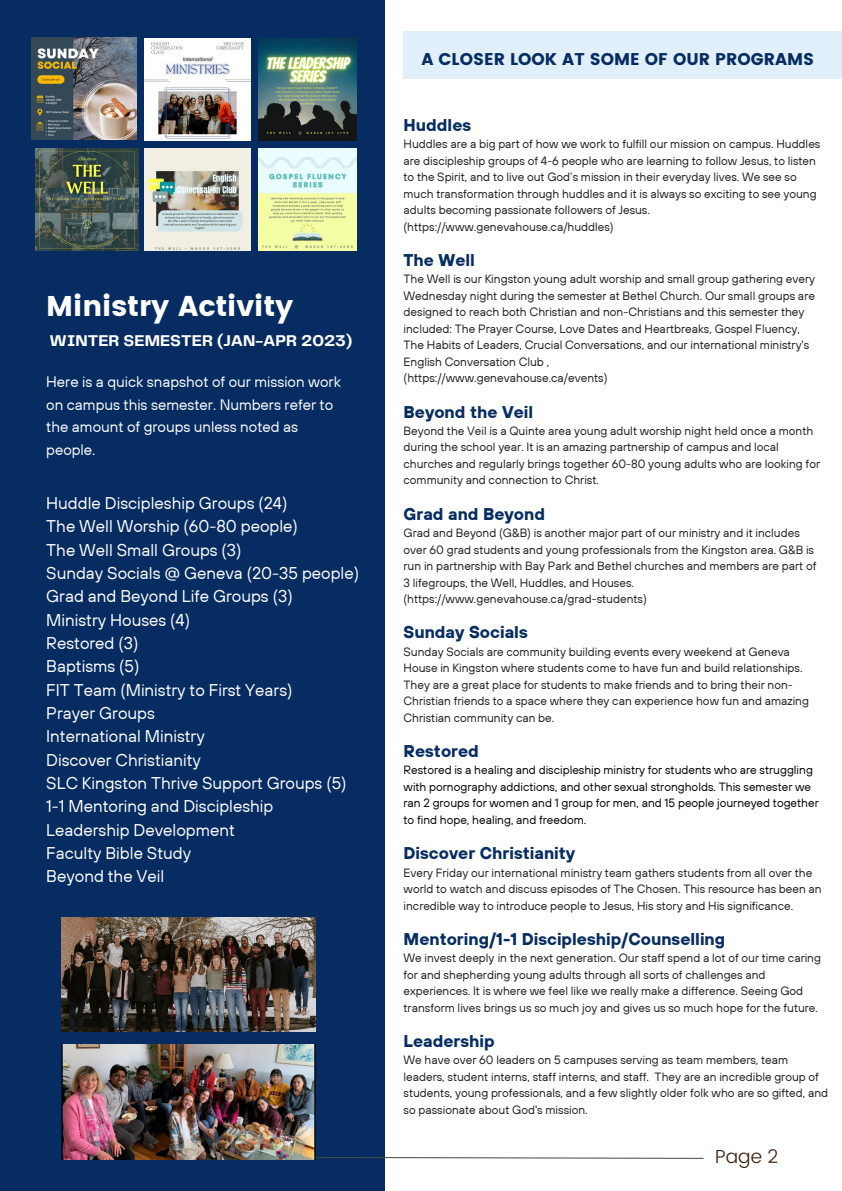
<style>
.page{position:relative;width:842px;height:1191px;background:#fff}
.page>*{position:absolute;margin:0;border:0;box-sizing:border-box;transform-origin:0 0}
.t1{font:28.5px "Poppins";color:#fff}
.t2{font:300 18.8px "Poppins";color:#3c1a0c}
.t3{font:17px "TT Hoves";color:#fff}
.t4{font:700 17px "TT Hoves";color:#062c62}
.t5{font:17px "Poppins";color:#062c62}
.t6{font:700 16.2px "Telegraf";color:#fff}
.t7{font:15.1px/22.5px "TT Hoves";color:#fff}
.t8{font:12px/16.5px "TT Hoves";color:#1e1e1e}
.t9{font:12px/16.5px "TT Hoves";color:#000}
</style>
<div class="page">
<div style="left:0;top:0;width:385px;height:1190px;background:#062c62"></div>
<div style="left:404px;top:31px;width:438px;height:47px;background:#e0effa"></div>
<img style="left:32px;top:37px;width:105px;height:102px">
<img style="left:144px;top:39px;width:107px;height:101px">
<img style="left:258px;top:39px;width:98px;height:101px">
<img style="left:144px;top:148px;width:107px;height:102px">
<img style="left:258px;top:148px;width:98px;height:102px">
<img style="left:62px;top:917px;width:253px;height:114px">
<svg style="left:315px;top:1156px;width:389px;height:2px"></svg>
<img style="left:35px;top:148px;width:104px;height:102px">
<img style="left:62px;top:1044px;width:253px;height:114px">
<p class="t1" style="left:46px;top:289px;width:249px">Ministry Activity</p>
<p class="t6" style="left:50px;top:333px;width:304px">WINTER SEMESTER (JAN-APR 2023)</p>
<p class="t7" style="left:46px;top:370px;width:296px">Here is a quick snapshot of our mission work on campus this semester. Numbers refer to the amount of groups unless noted as people.</p>
<p class="t3" style="left:46px;top:492px;width:243px">Huddle Discipleship Groups (24)</p>
<p class="t3" style="left:46px;top:515px;width:253px">The Well Worship (60-80 people)</p>
<p class="t3" style="left:46px;top:538px;width:197px">The Well Small Groups (3)</p>
<p class="t3" style="left:46px;top:562px;width:314px">Sunday Socials @ Geneva (20-35 people)</p>
<p class="t3" style="left:46px;top:585px;width:248px">Grad and Beyond Life Groups (3)</p>
<p class="t3" style="left:46px;top:608px;width:145px">Ministry Houses (4)</p>
<p class="t3" style="left:46px;top:632px;width:94px">Restored (3)</p>
<p class="t3" style="left:46px;top:655px;width:95px">Baptisms (5)</p>
<p class="t3" style="left:46px;top:678px;width:248px">FIT Team (Ministry to First Years)</p>
<p class="t3" style="left:46px;top:701px;width:110px">Prayer Groups</p>
<p class="t3" style="left:46px;top:725px;width:160px">International Ministry</p>
<p class="t3" style="left:46px;top:748px;width:156px">Discover Christianity</p>
<p class="t3" style="left:46px;top:771px;width:302px">SLC Kingston Thrive Support Groups (5)</p>
<p class="t3" style="left:46px;top:795px;width:229px">1-1 Mentoring and Discipleship</p>
<p class="t3" style="left:46px;top:818px;width:190px">Leadership Development</p>
<p class="t3" style="left:46px;top:841px;width:146px">Faculty Bible Study</p>
<p class="t3" style="left:46px;top:865px;width:120px">Beyond the Veil</p>
<p class="t5" style="left:421px;top:49px;width:394px">A CLOSER LOOK AT SOME OF OUR PROGRAMS</p>
<p class="t4" style="left:404px;top:114px;width:69px">Huddles</p>
<p class="t8" style="left:404px;top:135px;width:418px">Huddles are a big part of how we work to fulfill our mission on campus. Huddles are discipleship groups of 4-6 people who are learning to follow Jesus, to listen to the Spirit, and to live out God’s mission in their everyday lives. We see so much transformation through huddles and it is always so exciting to see young adults becoming passionate followers of Jesus.</p>
<p class="t8" style="left:404px;top:218px;width:212px">(https://www.genevahouse.ca/huddles)</p>
<p class="t4" style="left:404px;top:249px;width:73px">The Well</p>
<p class="t8" style="left:404px;top:270px;width:413px">The Well is our Kingston young adult worship and small group gathering every Wednesday night during the semester at Bethel Church. Our small groups are designed to reach both Christian and non-Christians and this semester they included: The Prayer Course, Love Dates and Heartbreaks, Gospel Fluency, The Habits of Leaders, Crucial Conversations, and our international ministry's English Conversation Club ,</p>
<p class="t8" style="left:404px;top:369px;width:205px">(https://www.genevahouse.ca/events)</p>
<p class="t4" style="left:404px;top:400px;width:131px">Beyond the Veil</p>
<p class="t8" style="left:404px;top:422px;width:418px">Beyond the Veil is a Quinte area young adult worship night held once a month during the school year. It is an amazing partnership of campus and local churches and regularly brings together 60-80 young adults who are looking for community and connection to Christ.</p>
<p class="t4" style="left:404px;top:503px;width:143px">Grad and Beyond</p>
<p class="t8" style="left:404px;top:524px;width:414px">Grad and Beyond (G&amp;B) is another major part of our ministry and it includes over 60 grad students and young professionals from the Kingston area. G&amp;B is run in partnership with Bay Park and Bethel churches and members are part of 3 lifegroups, the Well, Huddles, and Houses.</p>
<p class="t8" style="left:404px;top:590px;width:245px">(https://www.genevahouse.ca/grad-students)</p>
<p class="t4" style="left:404px;top:621px;width:126px">Sunday Socials</p>
<p class="t8" style="left:404px;top:643px;width:407px">Sunday Socials are community building events every weekend at Geneva House in Kingston where students come to have fun and build relationships.<br>They are a great place for students to make friends and to bring their non-Christian friends to a space where they can experience how fun and amazing Christian community can be.</p>
<p class="t4" style="left:404px;top:740px;width:77px">Restored</p>
<p class="t9" style="left:404px;top:761px;width:417px">Restored is a healing and discipleship ministry for students who are struggling with pornography addictions, and other sexual strongholds. This semester we ran 2 groups for women and 1 group for men, and 15 people journeyed together to find hope, healing, and freedom.</p>
<p class="t4" style="left:404px;top:842px;width:173px">Discover Christianity</p>
<p class="t8" style="left:404px;top:863px;width:420px">Every Friday our international ministry team gathers students from all over the world to watch and discuss episodes of The Chosen. This resource has been an incredible way to introduce people to Jesus, His story and His significance.</p>
<p class="t4" style="left:404px;top:927px;width:323px">Mentoring/1-1 Discipleship/Counselling</p>
<p class="t8" style="left:404px;top:949px;width:419px">We invest deeply in the next generation. Our staff spend a lot of our time caring for and shepherding young adults through all sorts of challenges and experiences. It is where we feel like we really make a difference. Seeing God transform lives brings us so much joy and gives us so much hope for the future.</p>
<p class="t4" style="left:404px;top:1029px;width:93px">Leadership</p>
<p class="t8" style="left:404px;top:1051px;width:426px">We have over 60 leaders on 5 campuses serving as team members, team leaders, student interns, staff interns, and staff. They are an incredible group of students, young professionals, and a few slightly older folk who are so gifted, and so passionate about God's mission.</p>
<p class="t2" style="left:715px;top:1144px;width:65px">Page 2</p>
</div>
